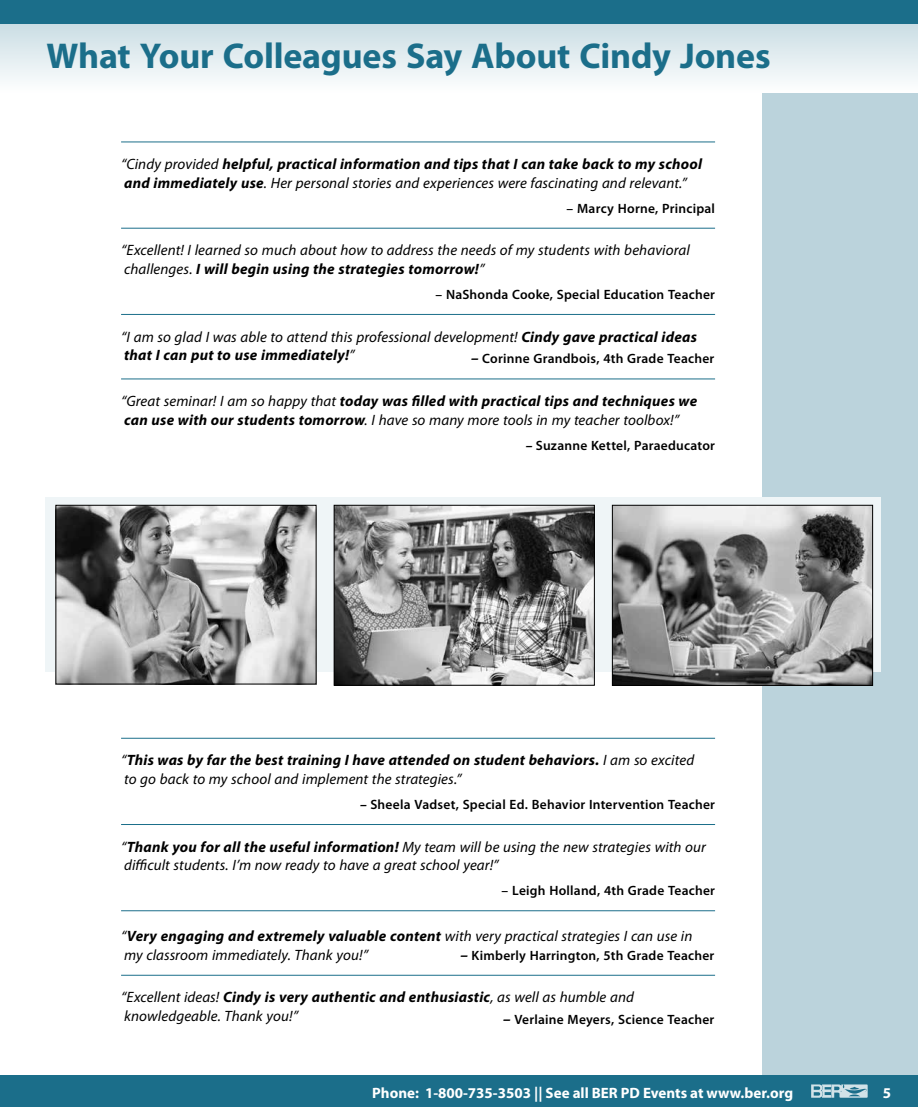
<style>
.page{position:relative;width:918px;height:1107px;background:#fff}
.page>*{position:absolute;margin:0;border:0;box-sizing:border-box;transform-origin:0 0}
.t1{font:700 36px "Myriad Pro";letter-spacing:-.005em;color:#1b6e8a}
.t2{font:italic 15px/18.8px "Myriad Pro";letter-spacing:.005em;color:#000}
.t3{font:italic 700 15px/18.8px "Myriad Pro";letter-spacing:.015em;color:#000}
.t4{font:700 15px "Myriad Pro";color:#fff}
.t5{font:600 13.5px "Myriad Pro";letter-spacing:.015em;color:#000}
.s1{font-weight:400}
.s2{font-weight:700}
.s3{font-weight:700;font-style:italic;font-size:15px}
.s4{font-weight:700;font-style:italic}
</style>
<div class="page">
<div style="left:763px;top:0;width:155px;height:1107px;background:#bbd3dc"></div>
<div style="left:0;top:1076px;width:918px;height:31px;background:#1b6e8a"></div>
<svg style="left:811px;top:1084px;width:57px;height:14px"></svg>
<svg style="left:0;top:24px;width:918px;height:68px"></svg>
<div style="left:0;top:0;width:918px;height:24px;background:#1b6e8a"></div>
<hr style="left:121px;top:142px;width:594px;height:1px;background:#1b6e8a">
<hr style="left:121px;top:228px;width:594px;height:1px;background:#1b6e8a">
<hr style="left:121px;top:314px;width:594px;height:1px;background:#1b6e8a">
<hr style="left:121px;top:379px;width:594px;height:1px;background:#1b6e8a">
<hr style="left:121px;top:738px;width:594px;height:1px;background:#1b6e8a">
<hr style="left:121px;top:824px;width:594px;height:1px;background:#1b6e8a">
<hr style="left:121px;top:911px;width:594px;height:1px;background:#1b6e8a">
<hr style="left:121px;top:975px;width:594px;height:1px;background:#1b6e8a">
<svg style="left:45px;top:498px;width:835px;height:174px;fill:#eff5f7"></svg>
<img style="left:58px;top:507px;width:256px;height:175px">
<div style="left:56px;top:505px;width:260px;height:179px;border:1px solid #000"></div>
<img style="left:336px;top:507px;width:257px;height:177px">
<div style="left:334px;top:505px;width:261px;height:181px;border:1px solid #000"></div>
<img style="left:614px;top:507px;width:257px;height:177px">
<div style="left:612px;top:505px;width:261px;height:181px;border:1px solid #000"></div>
<h1 class="t1" style="left:46px;top:32px;width:726px">What Your Colleagues Say About Cindy Jones</h1>
<p class="t3" style="left:121px;top:154px;width:583px"><span class="s1">“Cindy provided</span> helpful, practical information and tips that I can take back to my school and immediately use<span class="s1">. Her personal stories and experiences were fascinating and relevant.”</span></p>
<p class="t5" style="left:567px;top:200px;width:150px">– Marcy Horne, Principal</p>
<p class="t2" style="left:121px;top:241px;width:570px">“Excellent! I learned so much about how to address the needs of my students with behavioral challenges. <span class="s2">I will begin using the strategies tomorrow!</span>”</p>
<p class="t5" style="left:436px;top:286px;width:281px">– NaShonda Cooke, Special Education Teacher</p>
<p class="t2" style="left:121px;top:327px;width:577px">“I am so glad I was able to attend this professional development! <span class="s2">Cindy gave practical ideas that I can put to use immediately!</span>”</p>
<p class="t5" style="left:471px;top:350px;width:245px"><span class="s3">–</span> Corinne Grandbois, 4th Grade Teacher</p>
<p class="t3" style="left:121px;top:391px;width:578px"><span class="s1">“Great seminar! I am so happy that</span> today was filled with practical tips and techniques we can use with our students tomorrow<span class="s1">. I have so many more tools in my teacher toolbox!”</span></p>
<p class="t5" style="left:526px;top:437px;width:191px"><span class="s4">–</span> Suzanne Kettel, Paraeducator</p>
<p class="t3" style="left:121px;top:751px;width:575px"><span class="s1">“</span>This was by far the best training I have attended on student behaviors. <span class="s1">I am so excited to go back to my school and implement the strategies.”</span></p>
<p class="t5" style="left:360px;top:796px;width:356px"><span class="s4">–</span> Sheela Vadset, Special Ed. Behavior Intervention Teacher</p>
<p class="t2" style="left:121px;top:837px;width:586px">“<span class="s2">Thank you for all the useful information!</span> My team will be using the new strategies with our difficult students. I’m now ready to have a great school year!”</p>
<p class="t5" style="left:502px;top:882px;width:215px">– Leigh Holland, 4th Grade Teacher</p>
<p class="t2" style="left:121px;top:926px;width:573px">“<span class="s2">Very engaging and extremely valuable content</span> with very practical strategies I can use in my classroom immediately. Thank you!”</p>
<p class="t5" style="left:460px;top:947px;width:256px"><span class="s3">–</span> Kimberly Harrington, 5th Grade Teacher</p>
<p class="t2" style="left:121px;top:988px;width:514px">“Excellent ideas! <span class="s2">Cindy is very authentic and enthusiastic</span>, as well as humble and knowledgeable. Thank you!”</p>
<p class="t5" style="left:503px;top:1011px;width:213px"><span class="s3">–</span> Verlaine Meyers, Science Teacher</p>
<p class="t4" style="left:372px;top:1083px;width:422px">Phone: 1-800-735-3503 || See all BER PD Events at www.ber.org</p>
<p class="t4" style="left:883px;top:1083px;width:10px">5</p>
</div>
